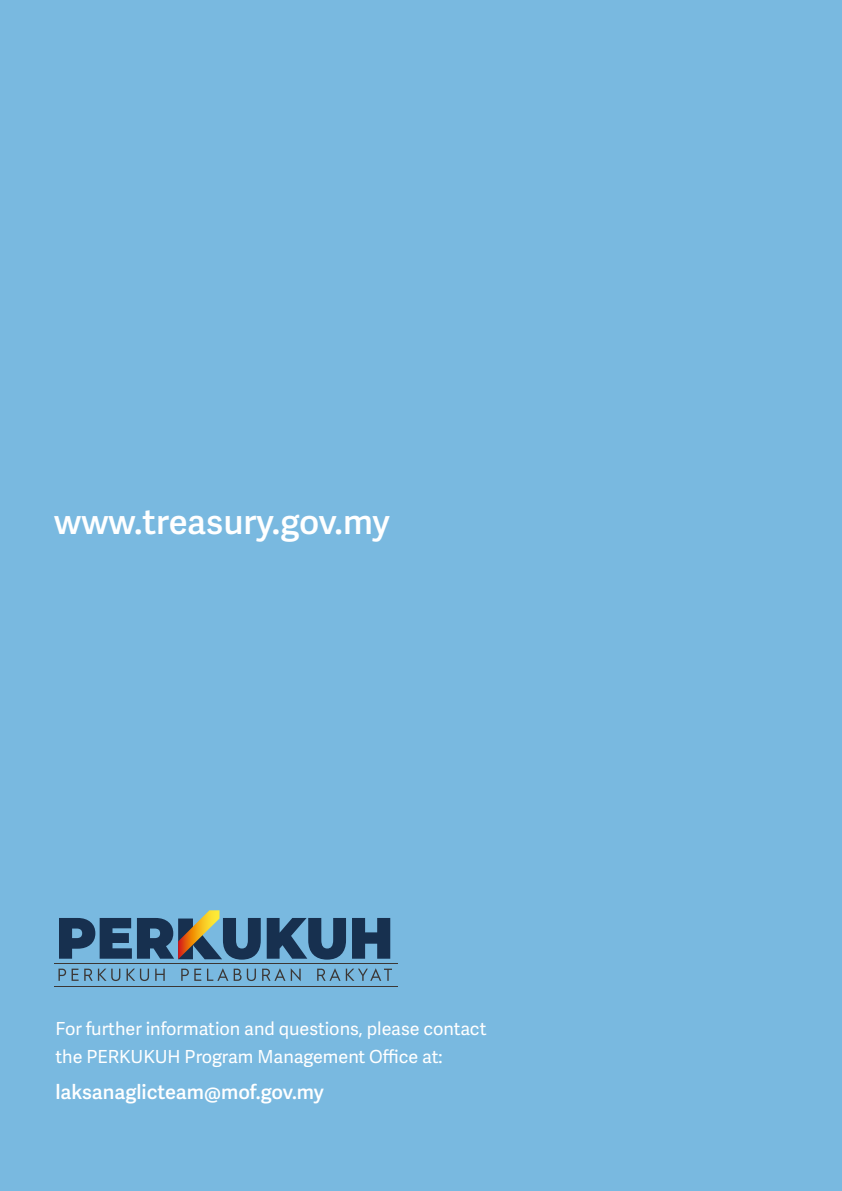
<style>
.page{position:relative;width:842px;height:1191px;background:#79b9e0}
.page>*{position:absolute;margin:0;border:0;box-sizing:border-box;transform-origin:0 0}
.t1{font:600 34.6px "Adelle Sans";color:#fff}
.t2{font:600 20px "Adelle Sans";color:#fff}
.t3{font:18px/28px "Adelle Sans";color:#fff}
</style>
<div class="page">
<svg style="left:59px;top:910px;width:202px;height:49px"></svg>
<svg style="left:267px;top:918px;width:79px;height:41px"></svg>
<svg style="left:352px;top:918px;width:38px;height:40px"></svg>
<svg style="left:59px;top:968px;width:7px;height:12px"></svg>
<svg style="left:72px;top:968px;width:48px;height:13px"></svg>
<svg style="left:127px;top:968px;width:22px;height:13px"></svg>
<svg style="left:155px;top:968px;width:10px;height:12px"></svg>
<svg style="left:181px;top:968px;width:20px;height:12px"></svg>
<svg style="left:207px;top:968px;width:21px;height:12px"></svg>
<svg style="left:234px;top:968px;width:22px;height:13px"></svg>
<svg style="left:262px;top:968px;width:23px;height:12px"></svg>
<svg style="left:291px;top:968px;width:10px;height:13px"></svg>
<svg style="left:317px;top:968px;width:23px;height:12px"></svg>
<svg style="left:346px;top:968px;width:46px;height:12px"></svg>
<hr style="left:54px;top:963px;width:343px;height:1px;background:#3b3735">
<hr style="left:54px;top:986px;width:343px;height:1px;background:#3b3735">
<h1 class="t1" style="left:54px;top:497px;width:337px">www.treasury.gov.my</h1>
<p class="t3" style="left:55px;top:1013px;width:433px">For further information and questions, please contact the PERKUKUH Program Management Office at:</p>
<p class="t2" style="left:55px;top:1077px;width:270px">laksanaglicteam@mof.gov.my</p>
</div>
